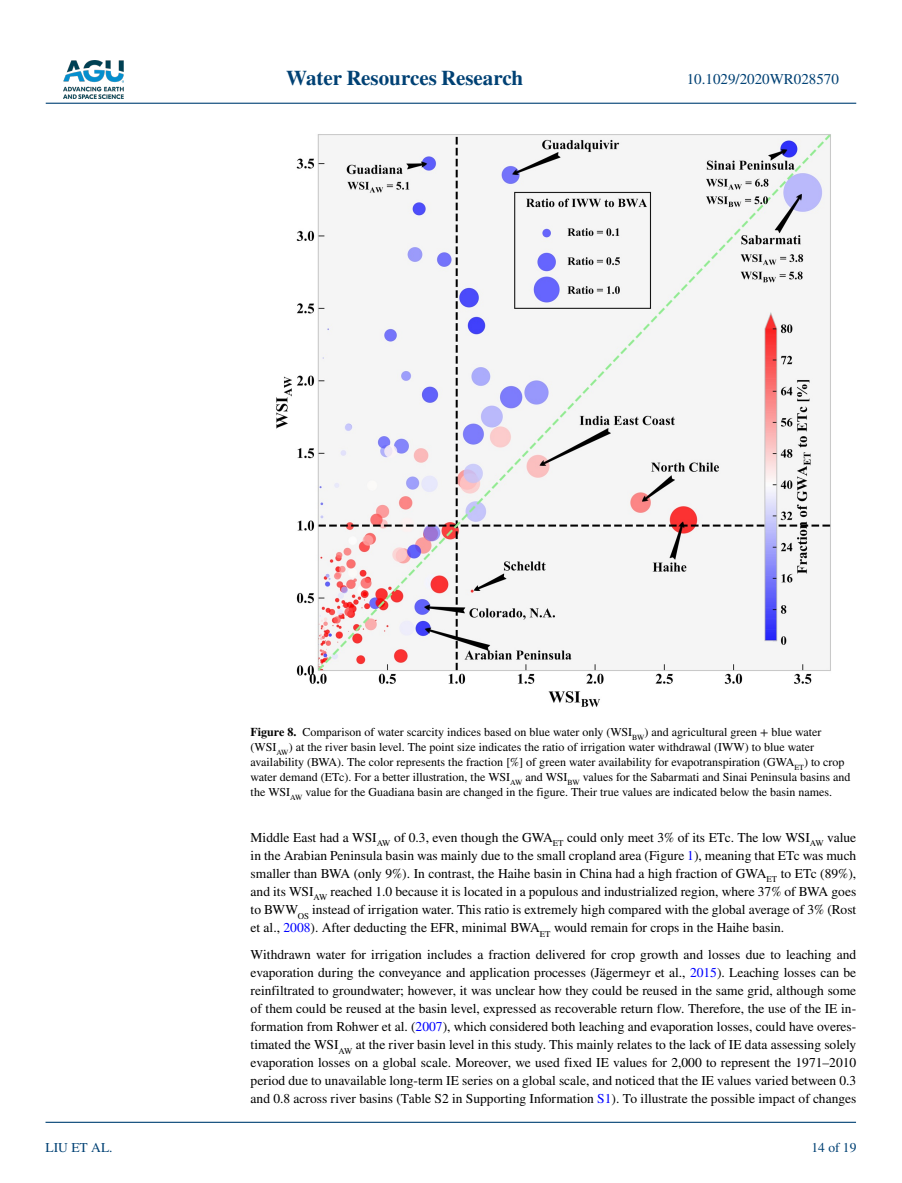
<style>
.page{position:relative;width:902px;height:1183px;background:#fff}
.page>*{position:absolute;margin:0;border:0;box-sizing:border-box;transform-origin:0 0}
.t1{font:700 21px "STIX";color:#004174}
.t2{font:15px "STIX";color:#004174}
.t3{font:13.5px/18px "STIX";color:#000;text-align:justify}
.t4{font:13.5px "STIX";color:#004174}
.t5{font:12px/15px "STIX";color:#000}
.s1{font-weight:700}
.s2{color:#00f}
</style>
<div class="page">
<img style="left:63px;top:60px;width:60px;height:39px">
<hr style="left:46px;top:103px;width:810px;height:1px;background:#004174">
<hr style="left:45px;top:1121px;width:810px;height:1px;background:#004174">
<img style="left:276px;top:134px;width:555px;height:573px">
<h1 class="t1" style="left:286px;top:66px;width:238px">Water Resources Research</h1>
<p class="t2" style="left:686px;top:69px;width:154px">10.1029/2020WR028570</p>
<p class="t4" style="left:45px;top:1138px;width:69px">LIU ET AL.</p>
<p class="t5" style="left:250px;top:724px;width:601px"><span class="s1">Figure 8.</span> Comparison of water scarcity indices based on blue water only (WSI<sub>BW</sub>) and agricultural green + blue water (WSI<sub>AW</sub>) at the river basin level. The point size indicates the ratio of irrigation water withdrawal (IWW) to blue water availability (BWA). The color represents the fraction [%] of green water availability for evapotranspiration (GWA<sub>ET</sub>) to crop water demand (ETc). For a better illustration, the WSI<sub>AW</sub> and WSI<sub>BW</sub> values for the Sabarmati and Sinai Peninsula basins and the WSI<sub>AW</sub> value for the Guadiana basin are changed in the figure. Their true values are indicated below the basin names.</p>
<p class="t3" style="left:250px;top:829px;width:607px">Middle East had a WSI<sub>AW</sub> of 0.3, even though the GWA<sub>ET</sub> could only meet 3% of its ETc. The low WSI<sub>AW</sub> value in the Arabian Peninsula basin was mainly due to the small cropland area (Figure <span class="s2">1</span>), meaning that ETc was much smaller than BWA (only 9%). In contrast, the Haihe basin in China had a high fraction of GWA<sub>ET</sub> to ETc (89%), and its WSI<sub>AW</sub> reached 1.0 because it is located in a populous and industrialized region, where 37% of BWA goes to BWW<sub>OS</sub> instead of irrigation water. This ratio is extremely high compared with the global average of 3% (Rost et al., <span class="s2">2008</span>). After deducting the EFR, minimal BWA<sub>ET</sub> would remain for crops in the Haihe basin.</p>
<p class="t3" style="left:250px;top:946px;width:607px">Withdrawn water for irrigation includes a fraction delivered for crop growth and losses due to leaching and evaporation during the conveyance and application processes (Jägermeyr et al., <span class="s2">2015</span>). Leaching losses can be reinfiltrated to groundwater; however, it was unclear how they could be reused in the same grid, although some of them could be reused at the basin level, expressed as recoverable return flow. Therefore, the use of the IE in&shy;formation from Rohwer et al. (<span class="s2">2007</span>), which considered both leaching and evaporation losses, could have overes&shy;timated the WSI<sub>AW</sub> at the river basin level in this study. This mainly relates to the lack of IE data assessing solely evaporation losses on a global scale. Moreover, we used fixed IE values for 2,000 to represent the 1971–2010 period due to unavailable long-term IE series on a global scale, and noticed that the IE values varied between 0.3 and 0.8 across river basins (Table S2 in Supporting Information <span class="s2">S1</span>). To illustrate the possible impact of changes</p>
<p class="t4" style="left:811px;top:1138px;width:46px">14 of 19</p>
</div>
